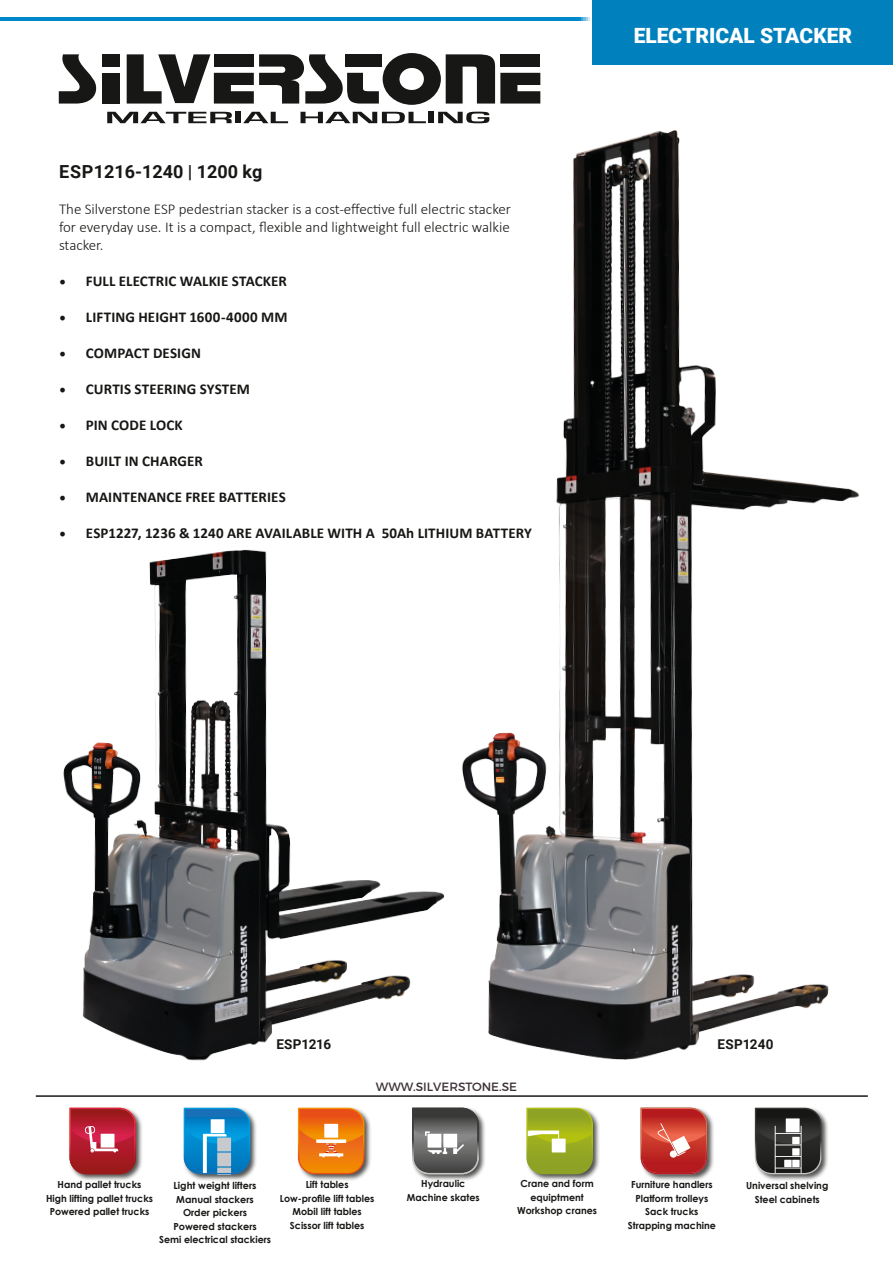
<style>
.page{position:relative;width:893px;height:1263px;background:#fff}
.page>*{position:absolute;margin:0;border:0;box-sizing:border-box;transform-origin:0 0}
.t1{font:900 21px "Roboto";color:#fff}
.t2{font:700 18px "Roboto";color:#171715}
.t3{font:700 15px "Calibri";letter-spacing:.005em;color:#171715}
.t4{font:300 15px/18px "Calibri";color:#171715;text-align:justify}
.t5{font:700 13.5px "Roboto";color:#171715}
.t6{font:12px "Montserrat";color:#3c3138}
.t7{font:700 9.75px "Century Gothic";color:#171715}
.s1{font-family:"Minion Pro";font-weight:400;font-size:18px}
</style>
<div class="page">
<div style="left:68px;top:1106px;width:761px;height:75px;background:#171715;opacity:.75"></div>
<svg style="left:69px;top:1108px;width:67px;height:66px;background:#b73542"></svg>
<svg style="left:755px;top:1108px;width:66px;height:66px;background:#4b4b4a"></svg>
<svg style="left:526px;top:1108px;width:67px;height:66px;background:#a2b237"></svg>
<svg style="left:298px;top:1108px;width:66px;height:66px;background:#ed8129"></svg>
<svg style="left:412px;top:1108px;width:67px;height:66px;background:#737373"></svg>
<svg style="left:641px;top:1108px;width:66px;height:66px;background:#c9453e"></svg>
<svg style="left:184px;top:1108px;width:66px;height:66px;background:#3597cd"></svg>
<hr style="left:36px;top:1095px;width:832px;height:2px;background:#171715">
<hr style="left:0;top:17px;width:599px;height:3px;background:#0089ca">
<div style="left:593px;top:0;width:300px;height:64px;background:#0081bd"></div>
<svg style="left:59px;top:54px;width:37px;height:50px"></svg>
<div style="left:102px;top:54px;width:17px;height:13px;background:#171715"></div>
<div style="left:102px;top:73px;width:17px;height:31px;background:#171715"></div>
<svg style="left:127px;top:53px;width:413px;height:52px"></svg>
<svg style="left:107px;top:112px;width:125px;height:11px"></svg>
<div style="left:236px;top:112px;width:5px;height:11px;background:#171715"></div>
<svg style="left:243px;top:112px;width:45px;height:11px"></svg>
<svg style="left:301px;top:112px;width:114px;height:11px"></svg>
<img style="left:63px;top:549px;width:352px;height:512px">
<img style="left:415px;top:111px;width:445px;height:949px">
<p class="t2" style="left:59px;top:159px;width:205px">ESP1216-1240 | 1200 kg</p>
<p class="t4" style="left:59px;top:200px;width:454px">The Silverstone ESP pedestrian stacker is a cost-effective full electric stacker for everyday use. It is a compact, flexible and lightweight full electric walkie stacker.</p>
<p class="t3" style="left:59px;top:271px;width:229px"><span class="s1">•</span> FULL ELECTRIC WALKIE STACKER</p>
<p class="t3" style="left:59px;top:307px;width:230px"><span class="s1">•</span> LIFTING HEIGHT 1600-4000 MM</p>
<p class="t3" style="left:59px;top:343px;width:143px"><span class="s1">•</span> COMPACT DESIGN</p>
<p class="t3" style="left:59px;top:379px;width:193px"><span class="s1">•</span> CURTIS STEERING SYSTEM</p>
<p class="t3" style="left:59px;top:415px;width:125px"><span class="s1">•</span> PIN CODE LOCK</p>
<p class="t3" style="left:59px;top:451px;width:145px"><span class="s1">•</span> BUILT IN CHARGER</p>
<p class="t3" style="left:59px;top:487px;width:228px"><span class="s1">•</span> MAINTENANCE FREE BATTERIES</p>
<p class="t3" style="left:59px;top:523px;width:474px"><span class="s1">•</span> ESP1227, 1236 &amp; 1240 ARE AVAILABLE WITH A 50Ah LITHIUM BATTERY</p>
<p class="t1" style="left:634px;top:21px;width:220px">ELECTRICAL STACKER</p>
<p class="t5" style="left:276px;top:1035px;width:56px">ESP1216</p>
<p class="t5" style="left:718px;top:1035px;width:57px">ESP1240</p>
<p class="t6" style="left:376px;top:1077px;width:143px">WWW.SILVERSTONE.SE</p>
<p class="t7" style="left:58px;top:1177px;width:85px">Hand pallet trucks</p>
<p class="t7" style="left:46px;top:1190px;width:109px">High lifting pallet trucks</p>
<p class="t7" style="left:50px;top:1204px;width:101px">Powered pallet trucks</p>
<p class="t7" style="left:174px;top:1178px;width:84px">Light weight lifters</p>
<p class="t7" style="left:176px;top:1191px;width:79px">Manual stackers</p>
<p class="t7" style="left:183px;top:1205px;width:66px">Order pickers</p>
<p class="t7" style="left:173px;top:1218px;width:85px">Powered stackers</p>
<p class="t7" style="left:159px;top:1232px;width:113px">Semi electrical stackiers</p>
<p class="t7" style="left:306px;top:1177px;width:44px">Lift tables</p>
<p class="t7" style="left:280px;top:1190px;width:96px">Low-profile lift tables</p>
<p class="t7" style="left:293px;top:1204px;width:71px">Mobil lift tables</p>
<p class="t7" style="left:290px;top:1217px;width:76px">Scissor lift tables</p>
<p class="t7" style="left:421px;top:1176px;width:46px">Hydraulic</p>
<p class="t7" style="left:407px;top:1190px;width:74px">Machine skates</p>
<p class="t7" style="left:521px;top:1176px;width:75px">Crane and form</p>
<p class="t7" style="left:530px;top:1190px;width:55px">equiptment</p>
<p class="t7" style="left:517px;top:1203px;width:81px">Workshop cranes</p>
<p class="t7" style="left:631px;top:1177px;width:83px">Furniture handlers</p>
<p class="t7" style="left:635px;top:1190px;width:74px">Platform trolleys</p>
<p class="t7" style="left:645px;top:1204px;width:55px">Sack trucks</p>
<p class="t7" style="left:628px;top:1217px;width:90px">Strapping machine</p>
<p class="t7" style="left:746px;top:1178px;width:84px">Universal shelving</p>
<p class="t7" style="left:755px;top:1191px;width:66px">Steel cabinets</p>
</div>
